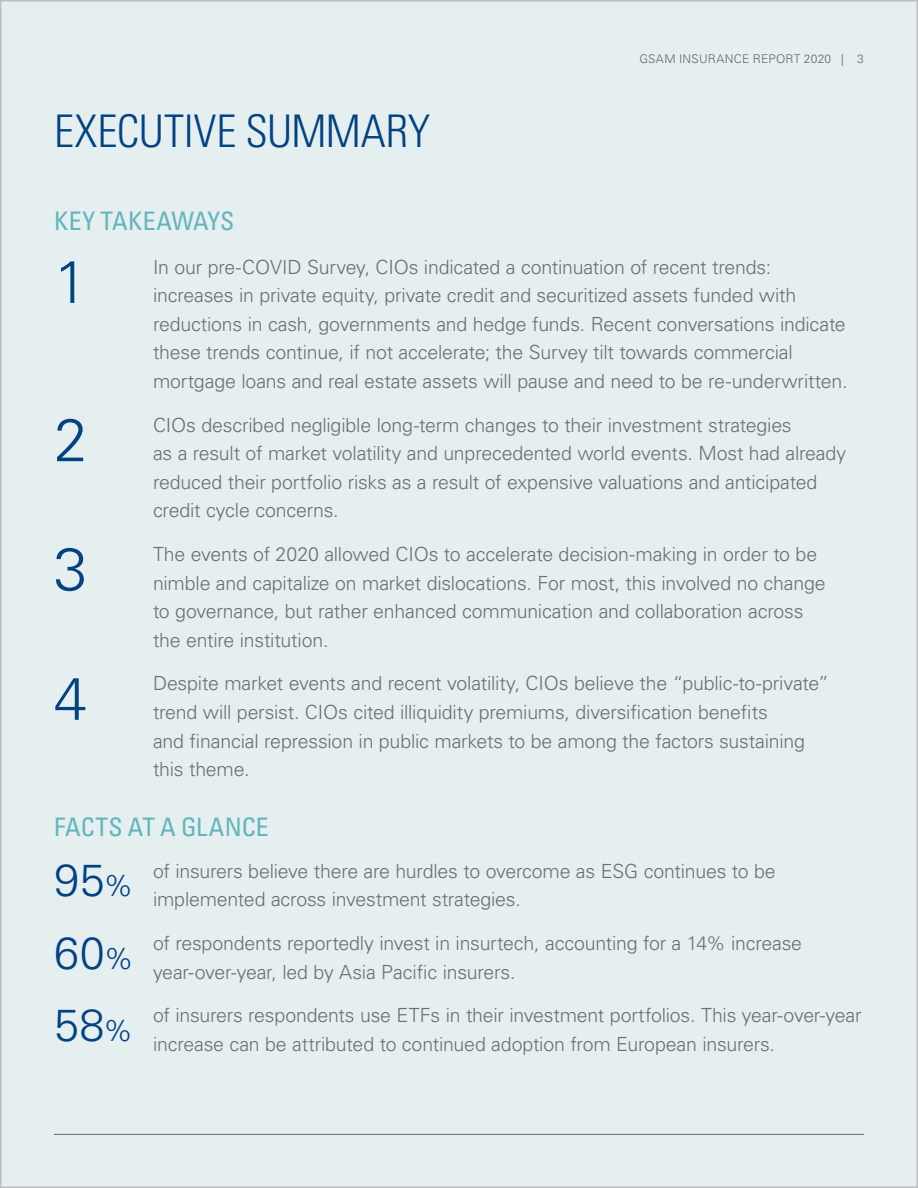
<style>
.page{position:relative;width:918px;height:1188px;background:#fff}
.page>*{position:absolute;margin:0;border:0;box-sizing:border-box;transform-origin:0 0}
.t1{font:300 60px "Univers LT Std";color:#004282}
.t2{font:300 condensed 45px "Univers LT Std";color:#004282}
.t3{font:300 45px "Univers LT Std";color:#004282}
.t4{font:condensed 25.5px "Univers LT Std";color:#63b5bc}
.t5{font:300 19.5px/28.5px "Univers LT Std";letter-spacing:-.01em;color:#6d6e71}
.t6{font:300 12px "Univers LT Std";letter-spacing:.02em;color:#6d6e71}
.s1{font-size:30px}
</style>
<div class="page">
<div style="left:0;top:0;width:918px;height:1188px;background:#e5eff0;border:2px solid #bcbec0"></div>
<h2 class="t2" style="left:54px;top:104px;width:378px">EXECUTIVE SUMMARY</h2>
<h3 class="t4" style="left:54px;top:205px;width:182px">KEY TAKEAWAYS</h3>
<p class="t6" style="left:639px;top:52px;width:226px">GSAM INSURANCE REPORT 2020 | 3</p>
<h1 class="t1" style="left:54px;top:246px;width:35px">1</h1>
<h1 class="t1" style="left:54px;top:404px;width:35px">2</h1>
<p class="t5" style="left:153px;top:253px;width:696px">In our pre-COVID Survey, CIOs indicated a continuation of recent trends: increases in private equity, private credit and securitized assets funded with reductions in cash, governments and hedge funds. Recent conversations indicate these trends continue, if not accelerate; the Survey tilt towards commercial mortgage loans and real estate assets will pause and need to be re-underwritten.</p>
<p class="t5" style="left:153px;top:411px;width:695px">CIOs described negligible long-term changes to their investment strategies<br>as a result of market volatility and unprecedented world events. Most had already reduced their portfolio risks as a result of expensive valuations and anticipated credit cycle concerns.</p>
<h1 class="t1" style="left:54px;top:533px;width:35px">3</h1>
<p class="t5" style="left:153px;top:540px;width:674px">The events of 2020 allowed CIOs to accelerate decision-making in order to be nimble and capitalize on market dislocations. For most, this involved no change to governance, but rather enhanced communication and collaboration across the entire institution.</p>
<h1 class="t1" style="left:54px;top:662px;width:35px">4</h1>
<p class="t5" style="left:153px;top:669px;width:678px">Despite market events and recent volatility, CIOs believe the “public-to-private” trend will persist. CIOs cited illiquidity premiums, diversification benefits<br>and financial repression in public markets to be among the factors sustaining this theme.</p>
<h3 class="t4" style="left:54px;top:811px;width:216px">FACTS AT A GLANCE</h3>
<p class="t5" style="left:54px;top:857px;width:723px;text-indent:99px">of insurers believe there are hurdles to overcome as ESG continues to be<br><sup>95</sup><sup>%</sup> implemented across investment strategies.</p>
<p class="t5" style="left:54px;top:929px;width:750px;text-indent:99px">of respondents reportedly invest in insurtech, accounting for a 14% increase<br><sup>60</sup><sup>%</sup> year-over-year, led by Asia Pacific insurers.</p>
<h2 class="t3" style="left:54px;top:998px;width:81px">58<span class="s1">%</span></h2>
<p class="t5" style="left:153px;top:1001px;width:710px">of insurers respondents use ETFs in their investment portfolios. This year-over-year increase can be attributed to continued adoption from European insurers.</p>
</div>
